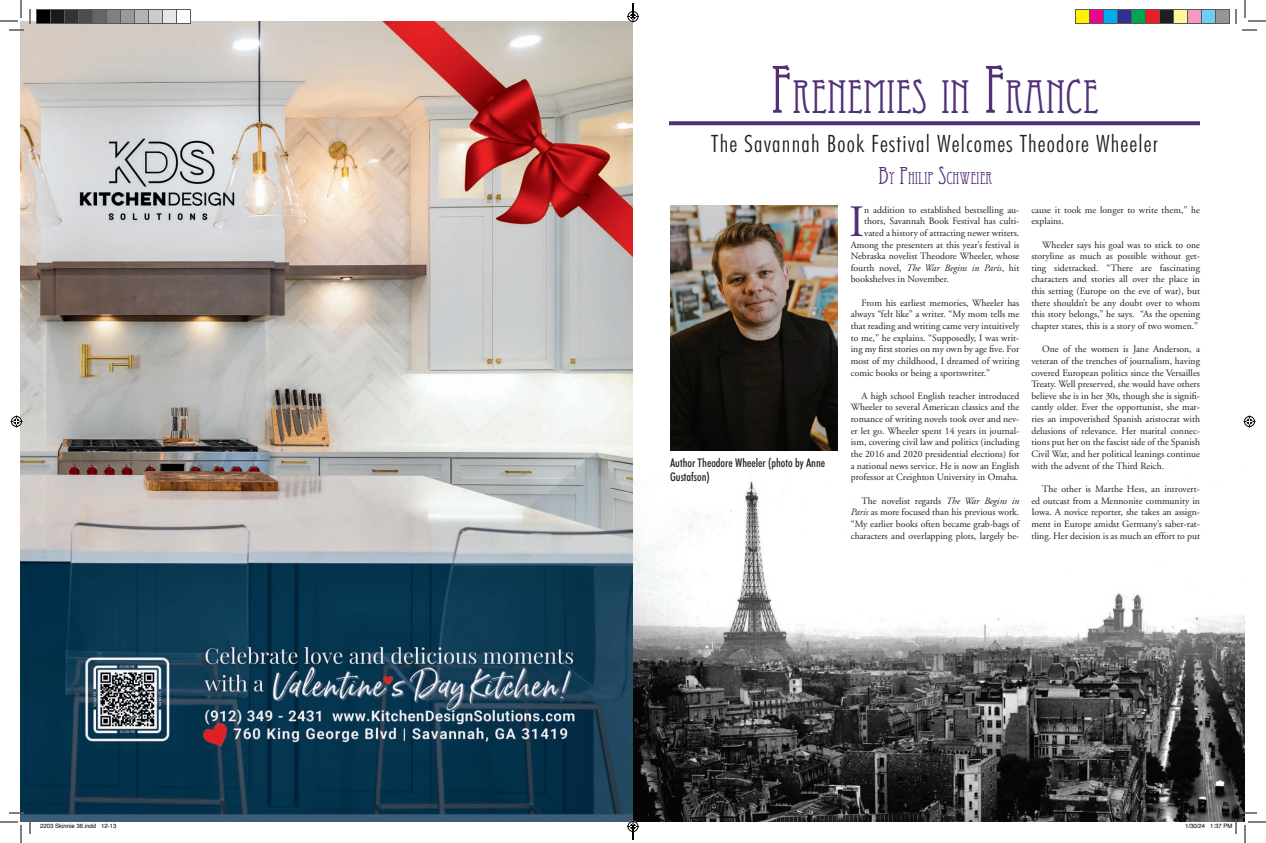
<style>
.page{position:relative;width:1266px;height:843px;background:#fff}
.page>*{position:absolute;margin:0;border:0;box-sizing:border-box;transform-origin:0 0}
.t1{font:46.2px "Eccentric Std";color:#523078}
.t2{font:44.8px "Adobe Garamond";color:#523078}
.t3{font:300 condensed 24px "Futura BT";letter-spacing:.05em;color:#231f20}
.t4{font:16.8px "Eccentric Std";color:#523078}
.t5{font:500 condensed 12px/14.4px "Futura BT";color:#231f20}
.t6{font:9.7px/11.6px "Adobe Garamond";color:#231f20;text-align:justify}
.t7{font:italic 9.7px "Adobe Garamond";color:#231f20}
.t8{font:6px "Helvetica";color:#000}
.s1{font-size:66px}
.s2{font-size:24px}
.s3{font-style:normal}
.s4{font-style:italic}
</style>
<div class="page">
<img style="left:633px;top:22px;width:612px;height:800px">
<img style="left:670px;top:206px;width:167px;height:244px">
<img style="left:21px;top:21px;width:612px;height:801px">
<svg style="left:669px;top:121px;width:531px;height:4px;background:#5d3d80"></svg>
<svg style="left:0;top:0;width:31px;height:31px"></svg>
<svg style="left:0;top:812px;width:31px;height:31px"></svg>
<svg style="left:1235px;top:0;width:31px;height:31px"></svg>
<svg style="left:10px;top:416px;width:12px;height:12px"></svg>
<svg style="left:1244px;top:416px;width:12px;height:12px"></svg>
<div style="left:36px;top:10px;width:14px;height:14px;background:#000"></div>
<div style="left:36px;top:9px;width:15px;height:15px;border:1px solid #595959"></div>
<div style="left:50px;top:10px;width:14px;height:14px;background:#1a1a1a"></div>
<div style="left:50px;top:9px;width:15px;height:15px;border:1px solid #595959"></div>
<div style="left:64px;top:10px;width:14px;height:14px;background:#333"></div>
<div style="left:64px;top:9px;width:15px;height:15px;border:1px solid #595959"></div>
<div style="left:78px;top:10px;width:14px;height:14px;background:#4d4d4d"></div>
<div style="left:78px;top:9px;width:15px;height:15px;border:1px solid #595959"></div>
<div style="left:92px;top:10px;width:14px;height:14px;background:#666"></div>
<div style="left:92px;top:9px;width:15px;height:15px;border:1px solid #595959"></div>
<div style="left:106px;top:10px;width:14px;height:14px;background:#808080"></div>
<div style="left:106px;top:9px;width:15px;height:15px;border:1px solid #595959"></div>
<div style="left:120px;top:10px;width:14px;height:14px;background:#999"></div>
<div style="left:120px;top:9px;width:15px;height:15px;border:1px solid #595959"></div>
<div style="left:134px;top:10px;width:14px;height:14px;background:#b3b3b3"></div>
<div style="left:134px;top:9px;width:15px;height:15px;border:1px solid #595959"></div>
<div style="left:148px;top:10px;width:14px;height:14px;background:#ccc"></div>
<div style="left:148px;top:9px;width:15px;height:15px;border:1px solid #595959"></div>
<div style="left:162px;top:10px;width:14px;height:14px;background:#e6e6e6"></div>
<div style="left:162px;top:9px;width:15px;height:15px;border:1px solid #595959"></div>
<div style="left:176px;top:10px;width:14px;height:14px;background:#fff"></div>
<div style="left:176px;top:9px;width:15px;height:15px;border:1px solid #595959"></div>
<div style="left:1076px;top:10px;width:14px;height:14px;background:#fff101"></div>
<div style="left:1075px;top:9px;width:15px;height:15px;border:1px solid #595959"></div>
<div style="left:1090px;top:10px;width:14px;height:14px;background:#ed028c"></div>
<div style="left:1089px;top:9px;width:15px;height:15px;border:1px solid #595959"></div>
<div style="left:1104px;top:10px;width:14px;height:14px;background:#00aeef"></div>
<div style="left:1103px;top:9px;width:15px;height:15px;border:1px solid #595959"></div>
<div style="left:1118px;top:10px;width:14px;height:14px;background:#2e3092"></div>
<div style="left:1117px;top:9px;width:15px;height:15px;border:1px solid #595959"></div>
<div style="left:1132px;top:10px;width:14px;height:14px;background:#00a54f"></div>
<div style="left:1131px;top:9px;width:15px;height:15px;border:1px solid #595959"></div>
<div style="left:1146px;top:10px;width:14px;height:14px;background:#ee1d23"></div>
<div style="left:1145px;top:9px;width:15px;height:15px;border:1px solid #595959"></div>
<div style="left:1160px;top:10px;width:14px;height:14px;background:#231f20"></div>
<div style="left:1159px;top:9px;width:15px;height:15px;border:1px solid #595959"></div>
<div style="left:1174px;top:10px;width:14px;height:14px;background:#fff79a"></div>
<div style="left:1173px;top:9px;width:15px;height:15px;border:1px solid #595959"></div>
<div style="left:1188px;top:10px;width:14px;height:14px;background:#f499c2"></div>
<div style="left:1187px;top:9px;width:15px;height:15px;border:1px solid #595959"></div>
<div style="left:1202px;top:10px;width:14px;height:14px;background:#6bcff6"></div>
<div style="left:1201px;top:9px;width:15px;height:15px;border:1px solid #595959"></div>
<div style="left:1216px;top:10px;width:14px;height:14px;background:#939598"></div>
<div style="left:1215px;top:9px;width:15px;height:15px;border:1px solid #595959"></div>
<svg style="left:1185px;top:812px;width:81px;height:31px"></svg>
<svg style="left:627px;top:3px;width:12px;height:19px"></svg>
<svg style="left:627px;top:820px;width:12px;height:20px"></svg>
<h1 class="t1" style="left:770px;top:70px;width:330px"><span class="s1">F</span>RENEMIES IN <span class="s1">F</span>RANCE</h1>
<h3 class="t3" style="left:711px;top:129px;width:448px">The Savannah Book Festival Welcomes Theodore Wheeler</h3>
<p class="t5" style="left:670px;top:455px;width:157px">Author Theodore Wheeler (photo by Anne<br>Gustafson)</p>
<h3 class="t4" style="left:879px;top:168px;width:115px"><span class="s2">B</span>Y <span class="s2">P</span>HILIP <span class="s2">S</span>CHWEIER</h3>
<h2 class="t2" style="left:849px;top:198px;width:17px">I</h2>
<p class="t6" style="left:864px;top:204px;width:157px">n addition to established bestselling au-</p>
<p class="t6" style="left:864px;top:216px;width:157px">thors, Savannah Book Festival has culti-</p>
<p class="t6" style="left:864px;top:227px;width:157px">vated a history of attracting newer writers.</p>
<p class="t6" style="left:851px;top:239px;width:170px">Among the presenters at this year’s festival is</p>
<p class="t6" style="left:851px;top:251px;width:170px">Nebraska novelist Theodore Wheeler, whose</p>
<p class="t7" style="left:851px;top:263px;width:170px"><span class="s3">fourth novel,</span> The War Begins in Paris<span class="s3">, hit</span></p>
<p class="t6" style="left:851px;top:274px;width:100px">bookshelves in November.</p>
<p class="t6" style="left:851px;top:297px;width:170px;text-indent:11px">From his earliest memories, Wheeler has always “felt like” a writer. “My mom tells me that reading and writing came very intuitively to me,” he explains. “Supposedly, I was writ&shy;ing my first stories on my own by age five. For most of my childhood, I dreamed of writing comic books or being a sportswriter.”</p>
<p class="t6" style="left:851px;top:390px;width:170px;text-indent:11px">A high school English teacher introduced Wheeler to several American classics and the romance of writing novels took over and nev&shy;er let go. Wheeler spent 14 years in journal&shy;ism, covering civil law and politics (including the 2016 and 2020 presidential elections) for a national news service. He is now an English professor at Creighton University in Omaha.</p>
<p class="t6" style="left:851px;top:495px;width:170px;text-indent:11px">The novelist regards <span class="s4">The War Begins in Paris</span> as more focused than his previous work. “My earlier books often became grab-bags of characters and overlapping plots, largely be-</p>
<p class="t6" style="left:1031px;top:204px;width:170px">cause it took me longer to write them,” he explains.</p>
<p class="t6" style="left:1031px;top:239px;width:170px;text-indent:11px">Wheeler says his goal was to stick to one storyline as much as possible without get&shy;ting sidetracked. “There are fascinating characters and stories all over the place in this setting (Europe on the eve of war), but there shouldn’t be any doubt over to whom this story belongs,” he says. “As the opening chapter states, this is a story of two women.”</p>
<p class="t6" style="left:1031px;top:344px;width:170px;text-indent:11px">One of the women is Jane Anderson, a veteran of the trenches of journalism, having covered European politics since the Versailles Treaty. Well preserved, she would have others believe she is in her 30s, though she is signifi&shy;cantly older. Ever the opportunist, she mar&shy;ries an impoverished Spanish aristocrat with delusions of relevance. Her marital connec&shy;tions put her on the fascist side of the Spanish Civil War, and her political leanings continue with the advent of the Third Reich.</p>
<p class="t6" style="left:1031px;top:483px;width:170px;text-indent:11px">The other is Marthe Hess, an introvert&shy;ed outcast from a Mennonite community in Iowa. A novice reporter, she takes an assign&shy;ment in Europe amidst Germany’s saber-rat&shy;tling. Her decision is as much an effort to put</p>
<p class="t8" style="left:40px;top:821px;width:78px">2203 Skinnie 36.indd 12-13</p>
<p class="t8" style="left:1185px;top:821px;width:49px">1/30/24 1:37 PM</p>
</div>
